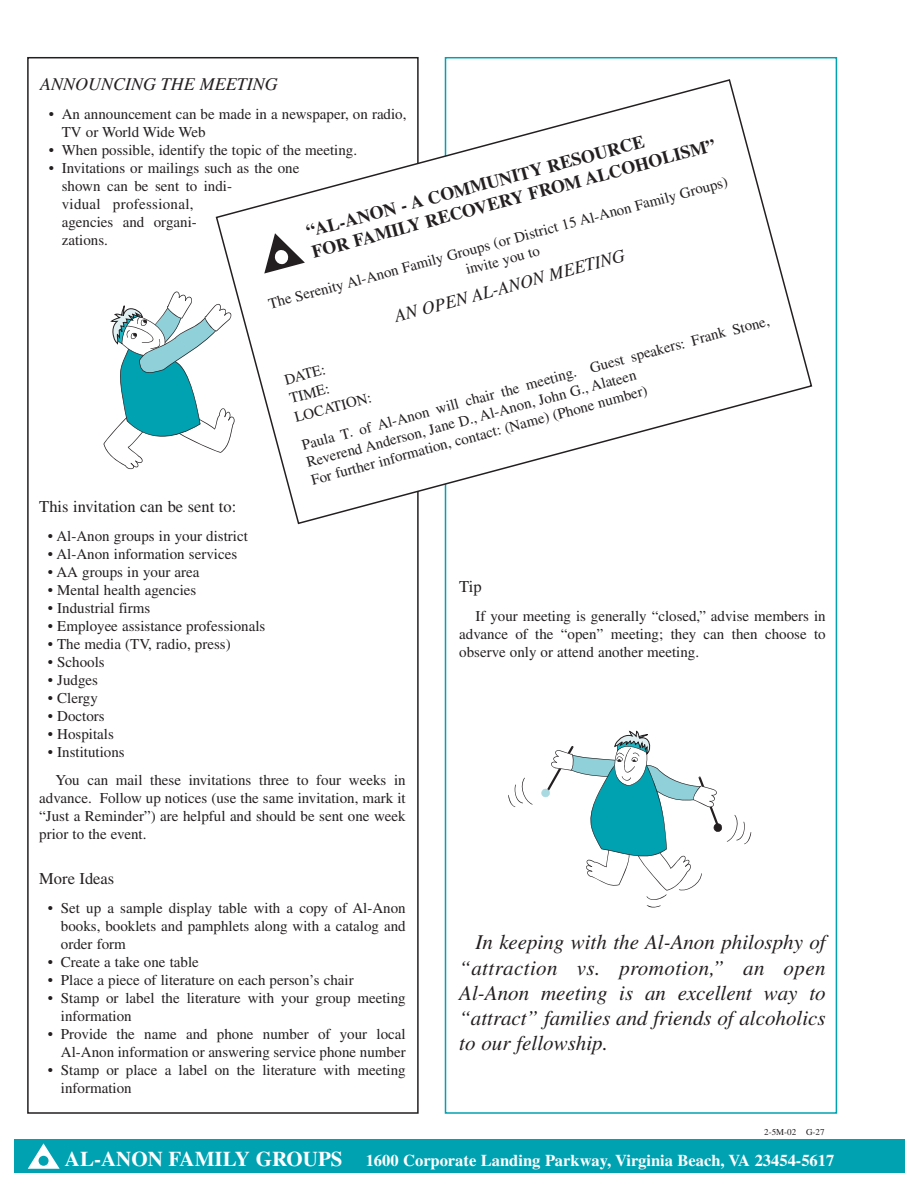
<style>
.page{position:relative;width:918px;height:1188px;background:#fff}
.page>*{position:absolute;margin:0;border:0;box-sizing:border-box;transform-origin:0 0}
.t1{font:italic 21px/25.2px "Times";color:#231f20;text-align:justify}
.t2{font:700 18px/21.6px "Times";color:#231f20}
.t3{font:italic 18px "Times";color:#231f20}
.t4{font:700 16.5px "Times";color:#fff}
.t5{font:16.5px "Times";color:#231f20}
.t6{font:15px/18px "Times";color:#231f20}
.t7{font:9px "Times";color:#231f20}
.s1{font-size:21px}
</style>
<div class="page">
<div style="left:14px;top:1139px;width:890px;height:34px;background:#00a2b2"></div>
<svg style="left:28px;top:1143px;width:32px;height:26px"></svg>
<div style="left:39px;top:1156px;width:10px;height:10px;background:#00a2b2;border-radius:50%"></div>
<svg style="left:215px;top:78px;width:598px;height:447px"></svg>
<svg style="left:104px;top:289px;width:133px;height:183px"></svg>
<svg style="left:508px;top:778px;width:25px;height:29px"></svg>
<svg style="left:541px;top:730px;width:211px;height:178px"></svg>
<svg style="left:264px;top:233px;width:41px;height:41px"></svg>
<p class="t3" style="left:40px;top:77px;width:239px">ANNOUNCING THE MEETING</p>
<p class="t6" style="left:62px;top:106px;width:346px;text-indent:-13px">• An announcement can be made in a newspaper, on radio,<br>TV or World Wide Web</p>
<p class="t6" style="left:49px;top:142px;width:310px">• When possible, identify the topic of the meeting.</p>
<p class="t6" style="left:62px;top:160px;width:239px;text-indent:-13px">• Invitations or mailings such as the one shown can be sent to indi-<br>vidual professional,<br>agencies and organi-<br>zations.</p>
<p class="t2" style="left:304px;top:223px;width:419px;rotate:-15deg">“AL-ANON - A COMMUNITY RESOURCE<br>FOR FAMILY RECOVERY FROM ALCOHOLISM”</p>
<p class="t6" style="left:267px;top:297px;width:476px;text-align:center;rotate:-15deg">The Serenity Al-Anon Family Groups (or District 15 Al-Anon Family Groups) invite you to</p>
<p class="t3" style="left:393px;top:310px;width:239px;rotate:-15deg">AN OPEN AL-ANON MEETING</p>
<p class="t6" style="left:300px;top:438px;width:485px;rotate:-15deg">Paula T. of Al-Anon will chair the meeting. Guest speakers: Frank Stone,<br>Reverend Anderson, Jane D., Al-Anon, John G., Alateen<br>For further information, contact: (Name) (Phone number)</p>
<p class="t6" style="left:283px;top:372px;width:81px;line-height:19.5px;rotate:-15deg">DATE:<br>TIME:<br>LOCATION:</p>
<p class="t5" style="left:39px;top:500px;width:199px">This invitation can be sent to:</p>
<p class="t6" style="left:48px;top:528px;width:201px">• Al-Anon groups in your district</p>
<p class="t6" style="left:48px;top:546px;width:191px">• Al-Anon information services</p>
<p class="t6" style="left:48px;top:564px;width:153px">• AA groups in your area</p>
<p class="t6" style="left:48px;top:582px;width:150px">• Mental health agencies</p>
<p class="t6" style="left:48px;top:600px;width:104px">• Industrial firms</p>
<p class="t6" style="left:48px;top:618px;width:219px">• Employee assistance professionals</p>
<p class="t6" style="left:48px;top:636px;width:184px">• The media (TV, radio, press)</p>
<p class="t6" style="left:48px;top:654px;width:58px">• Schools</p>
<p class="t6" style="left:48px;top:672px;width:52px">• Judges</p>
<p class="t6" style="left:48px;top:690px;width:51px">• Clergy</p>
<p class="t6" style="left:48px;top:708px;width:58px">• Doctors</p>
<p class="t6" style="left:48px;top:726px;width:68px">• Hospitals</p>
<p class="t6" style="left:56px;top:739px;width:352px;line-height:28.8px;text-indent:-8px">• Institutions<br>You can mail these invitations three to four weeks in</p>
<p class="t6" style="left:39px;top:791px;width:368px;text-align:justify">advance. Follow up notices (use the same invitation, mark it “Just a Reminder”) are helpful and should be sent one week prior to the event.</p>
<p class="t5" style="left:39px;top:873px;width:77px">More Ideas</p>
<p class="t6" style="left:61px;top:900px;width:346px;text-align:justify;text-indent:-13px">• Set up a sample display table with a copy of Al-Anon books, booklets and pamphlets along with a catalog and order form</p>
<p class="t6" style="left:48px;top:954px;width:152px">• Create a take one table</p>
<p class="t6" style="left:48px;top:972px;width:307px">• Place a piece of literature on each person’s chair</p>
<p class="t6" style="left:61px;top:990px;width:346px;text-indent:-13px">• Stamp or label the literature with your group meeting information</p>
<p class="t6" style="left:48px;top:1026px;width:359px;text-align:right">• Provide the name and phone number of your local<br>Al-Anon information or answering service phone number</p>
<p class="t6" style="left:61px;top:1062px;width:346px;text-indent:-13px">• Stamp or place a label on the literature with meeting information</p>
<p class="t5" style="left:459px;top:581px;width:24px">Tip</p>
<p class="t6" style="left:459px;top:609px;width:368px;text-align:justify;text-indent:16px">If your meeting is generally “closed,” advise members in advance of the “open” meeting; they can then choose to observe only or attend another meeting.</p>
<h1 class="t1" style="left:459px;top:932px;width:368px;text-indent:16px">In keeping with the Al-Anon philosphy of “attraction vs. promotion,” an open Al-Anon meeting is an excellent way to “attract” families and friends of alcoholics to our fellowship.</h1>
<p class="t7" style="left:764px;top:1129px;width:62px">2-5M-02 G-27</p>
<p class="t4" style="left:65px;top:1155px;width:771px"><span class="s1">AL-ANON FAMILY GROUPS</span> 1600 Corporate Landing Parkway, Virginia Beach, VA 23454-5617</p>
</div>
